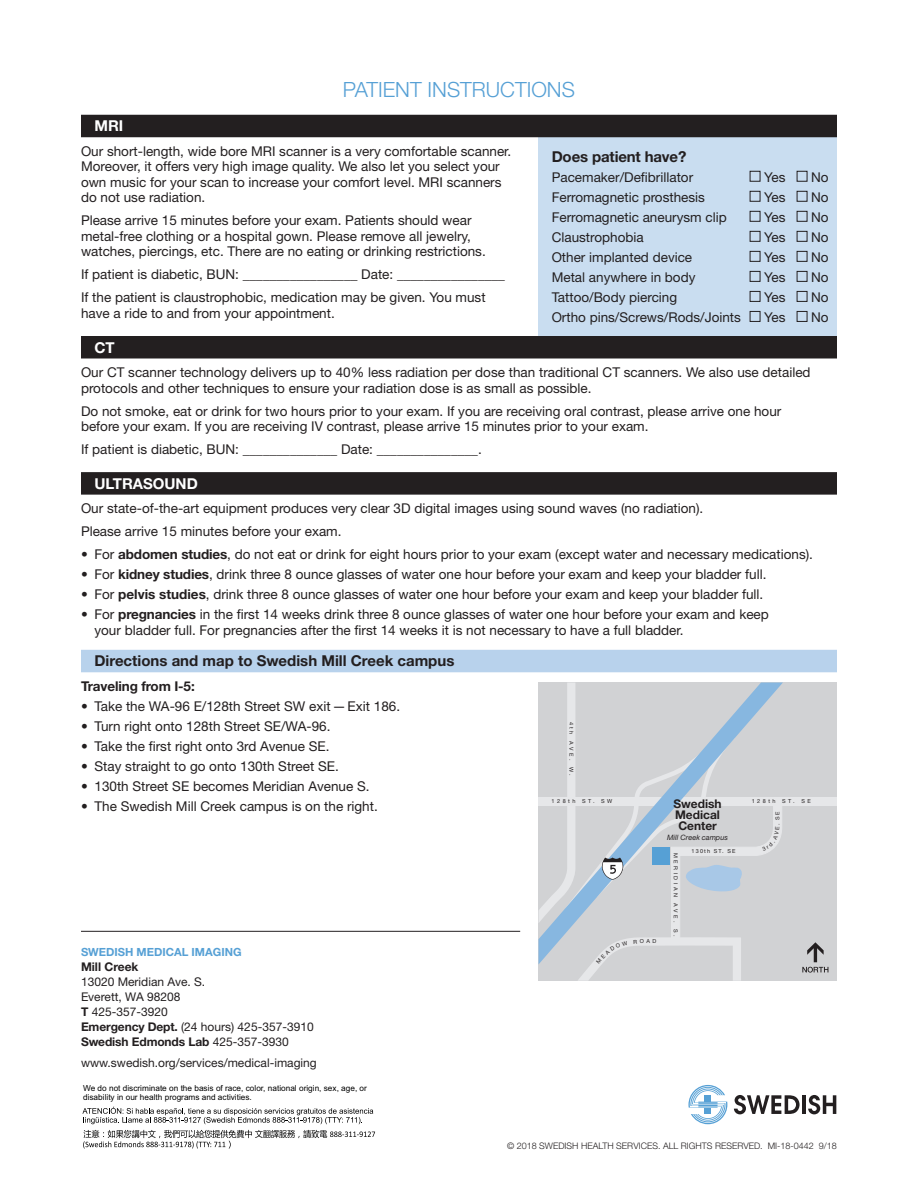
<style>
.page{position:relative;width:918px;height:1188px;background:#fff}
.page>*{position:absolute;margin:0;border:0;box-sizing:border-box;transform-origin:0 0}
.t1{font:300 21px "Helvetica Neue LT Std";color:#56a0d5}
.Black_Bar_Header{font:700 15px "Helvetica Neue LT Std";color:#231f20}
.text{font:700 15px "Helvetica Neue LT Std";letter-spacing:-.01em;color:#231f20}
.Black_Bar_Header-2{font:700 15px "Helvetica Neue LT Std";color:#fff}
.text-2{font:13.5px/15.6px "Helvetica Neue LT Std";color:#231f20}
.bullet_text{font:13.5px/15.6px "Helvetica Neue LT Std";color:#231f20}
.text-3{font:700 13.5px "Helvetica Neue LT Std";letter-spacing:-.01em;color:#231f20}
.text-4{font:12px/15px "Helvetica Neue LT Std";color:#231f20}
.text-5{font:700 12px/11.1px "Helvetica Neue LT Std";color:#231f20}
.text-6{font:700 11.25px "Helvetica Neue LT Std";color:#56a0d5}
.text-7{font:300 9px "Helvetica Neue LT Std";color:#231f20}
.t2{font:8.25px/8.9px "Arial";color:#000}
.t3{font:italic 7.35px "Helvetica Neue LT Std";color:#231f20}
.t4{font:5.55px "Helvetica Neue LT Std";letter-spacing:.45em;color:#231f20}
.t5{font:5.55px "Helvetica Neue LT Std";letter-spacing:.2em;color:#231f20}
.s1{font-weight:700}
</style>
<div class="page">
<div style="left:538px;top:137px;width:299px;height:214px;background:#c9ddf0"></div>
<div style="left:750px;top:171px;width:10px;height:11px;border:1px solid #231f20"></div>
<div style="left:797px;top:171px;width:10px;height:11px;border:1px solid #231f20"></div>
<div style="left:750px;top:191px;width:10px;height:11px;border:1px solid #231f20"></div>
<div style="left:797px;top:191px;width:10px;height:11px;border:1px solid #231f20"></div>
<div style="left:750px;top:211px;width:10px;height:11px;border:1px solid #231f20"></div>
<div style="left:797px;top:211px;width:10px;height:11px;border:1px solid #231f20"></div>
<div style="left:750px;top:231px;width:10px;height:11px;border:1px solid #231f20"></div>
<div style="left:797px;top:231px;width:10px;height:11px;border:1px solid #231f20"></div>
<div style="left:750px;top:251px;width:10px;height:11px;border:1px solid #231f20"></div>
<div style="left:797px;top:251px;width:10px;height:11px;border:1px solid #231f20"></div>
<div style="left:750px;top:271px;width:10px;height:11px;border:1px solid #231f20"></div>
<div style="left:797px;top:271px;width:10px;height:11px;border:1px solid #231f20"></div>
<div style="left:750px;top:291px;width:10px;height:11px;border:1px solid #231f20"></div>
<div style="left:797px;top:291px;width:10px;height:11px;border:1px solid #231f20"></div>
<div style="left:750px;top:311px;width:10px;height:11px;border:1px solid #231f20"></div>
<div style="left:797px;top:311px;width:10px;height:11px;border:1px solid #231f20"></div>
<svg style="left:688px;top:1085px;width:39px;height:39px"></svg>
<svg style="left:734px;top:1095px;width:66px;height:19px"></svg>
<hr style="left:802px;top:1095px;width:4px;height:19px;background:#231f20">
<svg style="left:808px;top:1095px;width:28px;height:19px"></svg>
<svg style="left:82px;top:1107px;width:291px;height:17px"></svg>
<svg style="left:83px;top:1130px;width:292px;height:19px"></svg>
<hr style="left:81px;top:931px;width:439px;height:1px;background:#231f20">
<div style="left:81px;top:115px;width:756px;height:22px;background:#231f20"></div>
<div style="left:81px;top:336px;width:756px;height:22px;background:#231f20"></div>
<div style="left:81px;top:472px;width:756px;height:23px;background:#231f20"></div>
<div style="left:81px;top:650px;width:756px;height:22px;background:#b8d2ec"></div>
<div style="left:539px;top:683px;width:298px;height:298px;background:#d1d2d4"></div>
<div style="left:539px;top:797px;width:298px;height:9px;background:#e6e7e9"></div>
<svg style="left:802px;top:942px;width:26px;height:31px"></svg>
<svg style="left:539px;top:683px;width:244px;height:298px"></svg>
<p class="t1" style="left:343px;top:76px;width:234px">PATIENT INSTRUCTIONS</p>
<p class="Black_Bar_Header-2" style="left:94px;top:117px;width:30px">MRI</p>
<p class="text-2" style="left:81px;top:143px;width:432px">Our short-length, wide bore MRI scanner is a very comfortable scanner.<br>Moreover, it offers very high image quality. We also let you select your own music for your scan to increase your comfort level. MRI scanners do not use radiation.</p>
<p class="text-2" style="left:81px;top:213px;width:406px">Please arrive 15 minutes before your exam. Patients should wear metal-free clothing or a hospital gown. Please remove all jewelry, watches, piercings, etc. There are no eating or drinking restrictions.</p>
<p class="text-2" style="left:81px;top:267px;width:426px">If patient is diabetic, BUN: _________________ Date: ________________</p>
<p class="text-2" style="left:81px;top:290px;width:406px">If the patient is claustrophobic, medication may be given. You must have a ride to and from your appointment.</p>
<p class="Black_Bar_Header-2" style="left:94px;top:338px;width:22px">CT</p>
<p class="text-2" style="left:81px;top:364px;width:731px">Our CT scanner technology delivers up to 40% less radiation per dose than traditional CT scanners. We also use detailed protocols and other techniques to ensure your radiation dose is as small as possible.</p>
<p class="text-2" style="left:81px;top:403px;width:702px">Do not smoke, eat or drink for two hours prior to your exam. If you are receiving oral contrast, please arrive one hour before your exam. If you are receiving IV contrast, please arrive 15 minutes prior to your exam.</p>
<p class="text-2" style="left:81px;top:441px;width:402px">If patient is diabetic, BUN: ______________ Date: _______________.</p>
<p class="Black_Bar_Header-2" style="left:94px;top:474px;width:105px">ULTRASOUND</p>
<p class="text-2" style="left:81px;top:500px;width:624px">Our state-of-the-art equipment produces very clear 3D digital images using sound waves (no radiation).</p>
<p class="text-2" style="left:81px;top:523px;width:262px">Please arrive 15 minutes before your exam.</p>
<p class="bullet_text" style="left:81px;top:546px;width:734px">• For <span class="s1">abdomen studies</span>, do not eat or drink for eight hours prior to your exam (except water and necessary medications).</p>
<p class="bullet_text" style="left:81px;top:566px;width:687px">• For <span class="s1">kidney studies</span>, drink three 8 ounce glasses of water one hour before your exam and keep your bladder full.</p>
<p class="bullet_text" style="left:81px;top:586px;width:684px">• For <span class="s1">pelvis studies</span>, drink three 8 ounce glasses of water one hour before your exam and keep your bladder full.</p>
<p class="bullet_text" style="left:94px;top:606px;width:676px;text-indent:-14px">• For <span class="s1">pregnancies</span> in the first 14 weeks drink three 8 ounce glasses of water one hour before your exam and keep your bladder full. For pregnancies after the first 14 weeks it is not necessary to have a full bladder.</p>
<p class="Black_Bar_Header" style="left:94px;top:652px;width:361px">Directions and map to Swedish Mill Creek campus</p>
<p class="text-3" style="left:81px;top:678px;width:115px">Traveling from I-5:</p>
<p class="bullet_text" style="left:81px;top:698px;width:321px">• Take the WA-96 E/128th Street SW exit—Exit 186.</p>
<p class="bullet_text" style="left:81px;top:718px;width:251px">• Turn right onto 128th Street SE/WA-96.</p>
<p class="bullet_text" style="left:81px;top:738px;width:250px">• Take the first right onto 3rd Avenue SE.</p>
<p class="bullet_text" style="left:81px;top:758px;width:259px">• Stay straight to go onto 130th Street SE.</p>
<p class="bullet_text" style="left:81px;top:778px;width:290px">• 130th Street SE becomes Meridian Avenue S.</p>
<p class="bullet_text" style="left:81px;top:798px;width:298px">• The Swedish Mill Creek campus is on the right.</p>
<p class="text-5" style="left:673px;top:798px;width:50px">Swedish<br>Medical<br>Center</p>
<p class="t3" style="left:667px;top:833px;width:62px">Mill Creek campus</p>
<p class="t4" style="left:679px;top:853px;width:85px;rotate:90deg">MERIDIAN AVE. S.</p>
<p class="t4" style="left:646px;top:938px;width:11px">A D</p>
<p class="text" style="left:552px;top:147px;width:136px">Does patient have?</p>
<p class="text-2" style="left:552px;top:169px;width:143px">Pacemaker/Defibrillator</p>
<p class="text-2" style="left:764px;top:169px;width:23px">Yes</p>
<p class="text-2" style="left:811px;top:169px;width:19px">No</p>
<p class="text-2" style="left:552px;top:189px;width:155px">Ferromagnetic prosthesis</p>
<p class="text-2" style="left:764px;top:189px;width:23px">Yes</p>
<p class="text-2" style="left:811px;top:189px;width:19px">No</p>
<p class="text-2" style="left:552px;top:209px;width:177px">Ferromagnetic aneurysm clip</p>
<p class="text-2" style="left:764px;top:209px;width:23px">Yes</p>
<p class="text-2" style="left:811px;top:209px;width:19px">No</p>
<p class="text-2" style="left:552px;top:229px;width:94px">Claustrophobia</p>
<p class="text-2" style="left:764px;top:229px;width:23px">Yes</p>
<p class="text-2" style="left:811px;top:229px;width:19px">No</p>
<p class="text-2" style="left:552px;top:249px;width:142px">Other implanted device</p>
<p class="text-2" style="left:764px;top:249px;width:23px">Yes</p>
<p class="text-2" style="left:811px;top:249px;width:19px">No</p>
<p class="text-2" style="left:552px;top:269px;width:145px">Metal anywhere in body</p>
<p class="text-2" style="left:764px;top:269px;width:23px">Yes</p>
<p class="text-2" style="left:811px;top:269px;width:19px">No</p>
<p class="text-2" style="left:552px;top:289px;width:127px">Tattoo/Body piercing</p>
<p class="text-2" style="left:764px;top:289px;width:23px">Yes</p>
<p class="text-2" style="left:811px;top:289px;width:19px">No</p>
<p class="text-2" style="left:552px;top:309px;width:191px">Ortho pins/Screws/Rods/Joints</p>
<p class="text-2" style="left:764px;top:309px;width:23px">Yes</p>
<p class="text-2" style="left:811px;top:309px;width:19px">No</p>
<p class="t4" style="left:575px;top:722px;width:55px;rotate:90deg">4th AVE. W.</p>
<p class="t4" style="left:552px;top:798px;width:62px">128th ST. SW</p>
<p class="t4" style="left:752px;top:798px;width:61px">128th ST. SE</p>
<p class="t4" style="left:774px;top:825px;width:15px;rotate:-90deg">. SE</p>
<p class="t5" style="left:692px;top:848px;width:45px">130th ST. SE</p>
<p class="text-6" style="left:81px;top:945px;width:162px">SWEDISH MEDICAL IMAGING</p>
<p class="text-5" style="left:81px;top:961px;width:59px">Mill Creek</p>
<p class="text-4" style="left:81px;top:974px;width:126px">13020 Meridian Ave. S.</p>
<p class="text-4" style="left:81px;top:989px;width:101px">Everett, WA 98208</p>
<p class="text-4" style="left:81px;top:1004px;width:234px"><span class="s1">T</span> 425-357-3920<br><span class="s1">Emergency Dept.</span> (24 hours) 425-357-3910<br><span class="s1">Swedish Edmonds Lab</span> 425-357-3930</p>
<p class="text-4" style="left:81px;top:1055px;width:237px">www.swedish.org/services/medical-imaging</p>
<p class="t2" style="left:83px;top:1085px;width:285px">We do not discriminate on the basis of race, color, national origin, sex, age, or disability in our health programs and activities.</p>
<p class="text-7" style="left:507px;top:1140px;width:331px">© 2018 SWEDISH HEALTH SERVICES. ALL RIGHTS RESERVED. MI-18-0442 9/18</p>
</div>
